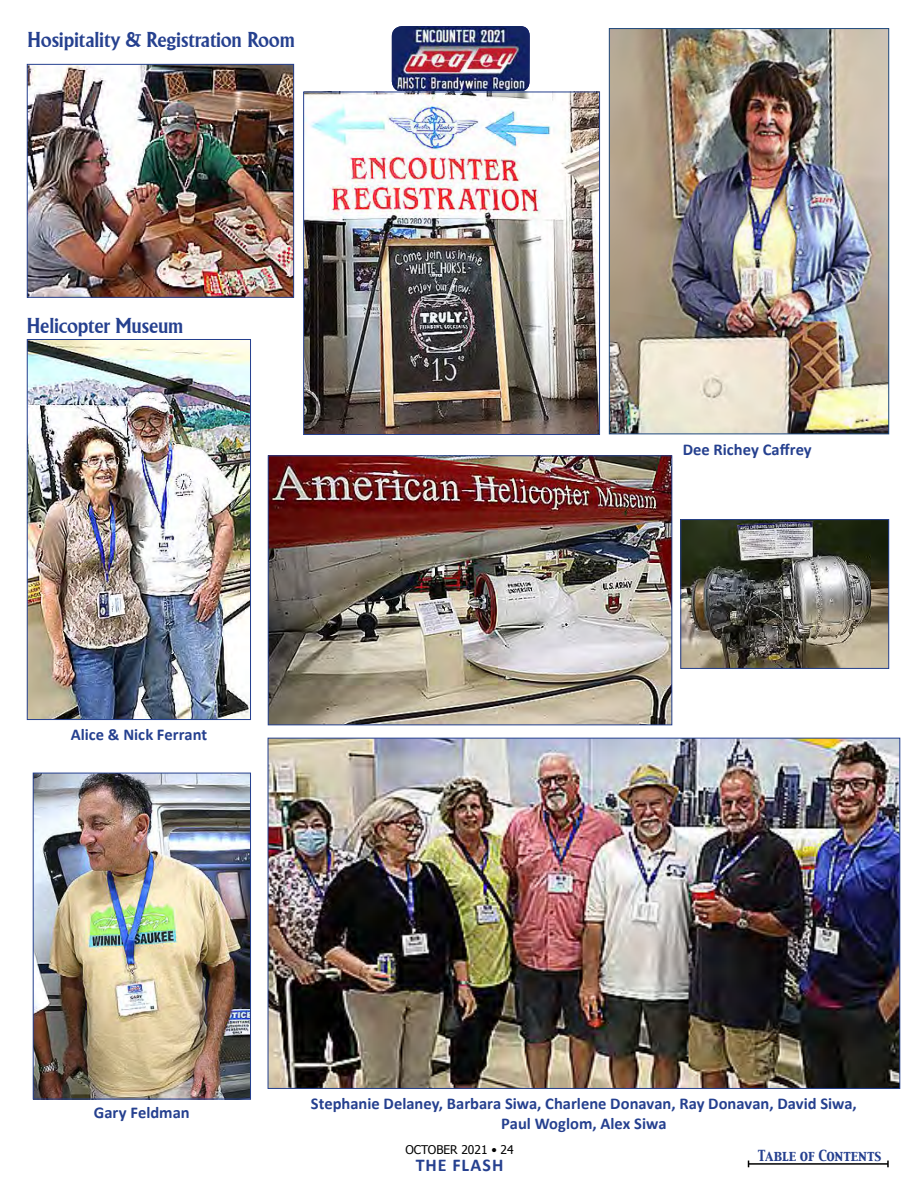
<style>
.page{position:relative;width:918px;height:1188px;background:#fff}
.page>*{position:absolute;margin:0;border:0;box-sizing:border-box;transform-origin:0 0}
.t1{font:700 21px "Alberta";letter-spacing:-.01em;color:#25408f;scale:.93 1}
.t2{font:700 18px "Calibri";letter-spacing:.05em;color:#25408f}
.No_Indent{font:700 16.5px "Calibri";color:#25408f}
.t3{font:13.5px "Capitals";letter-spacing:.005em;color:#25408f;scale:.93 1}
.t4{font:12px "Tahoma";color:#000}
</style>
<div class="page">
<hr style="left:749px;top:1163px;width:139px;height:2px;background:#000">
<img style="left:392px;top:26px;width:139px;height:66px">
<img style="left:305px;top:94px;width:293px;height:339px">
<div style="left:303px;top:92px;width:297px;height:343px;border:1px solid #25408f"></div>
<img style="left:29px;top:66px;width:263px;height:230px">
<div style="left:27px;top:64px;width:267px;height:234px;border:1px solid #25408f"></div>
<img style="left:270px;top:457px;width:400px;height:266px">
<div style="left:268px;top:455px;width:404px;height:270px;border:1px solid #25408f"></div>
<img style="left:35px;top:775px;width:214px;height:322px">
<div style="left:33px;top:773px;width:218px;height:326px;border:1px solid #25408f"></div>
<img style="left:682px;top:521px;width:205px;height:146px">
<div style="left:680px;top:519px;width:209px;height:150px;border:1px solid #25408f"></div>
<img style="left:29px;top:341px;width:220px;height:377px">
<div style="left:27px;top:339px;width:224px;height:381px;border:1px solid #25408f"></div>
<img style="left:611px;top:30px;width:276px;height:402px">
<div style="left:609px;top:28px;width:280px;height:406px;border:1px solid #1f497d"></div>
<img style="left:270px;top:740px;width:628px;height:347px">
<p class="t1" style="left:28px;top:27px;width:289px">Hosipitality &amp; Registration Room</p>
<p class="t1" style="left:27px;top:313px;width:170px">Helicopter Museum</p>
<p class="No_Indent" style="left:71px;top:724px;width:138px">Alice &amp; Nick Ferrant</p>
<p class="No_Indent" style="left:683px;top:439px;width:131px">Dee Richey Caffrey</p>
<p class="No_Indent" style="left:94px;top:1102px;width:97px">Gary Feldman</p>
<p class="No_Indent" style="left:311px;top:1093px;width:547px">Stephanie Delaney, Barbara Siwa, Charlene Donavan, Ray Donavan, David Siwa,</p>
<p class="No_Indent" style="left:501px;top:1113px;width:167px">Paul Woglom, Alex Siwa</p>
<p class="t4" style="left:405px;top:1142px;width:110px">OCTOBER 2021 • 24</p>
<p class="t2" style="left:416px;top:1153px;width:89px">THE FLASH</p>
<p class="t3" style="left:758px;top:1146px;width:134px">Table of Contents</p>
</div>
